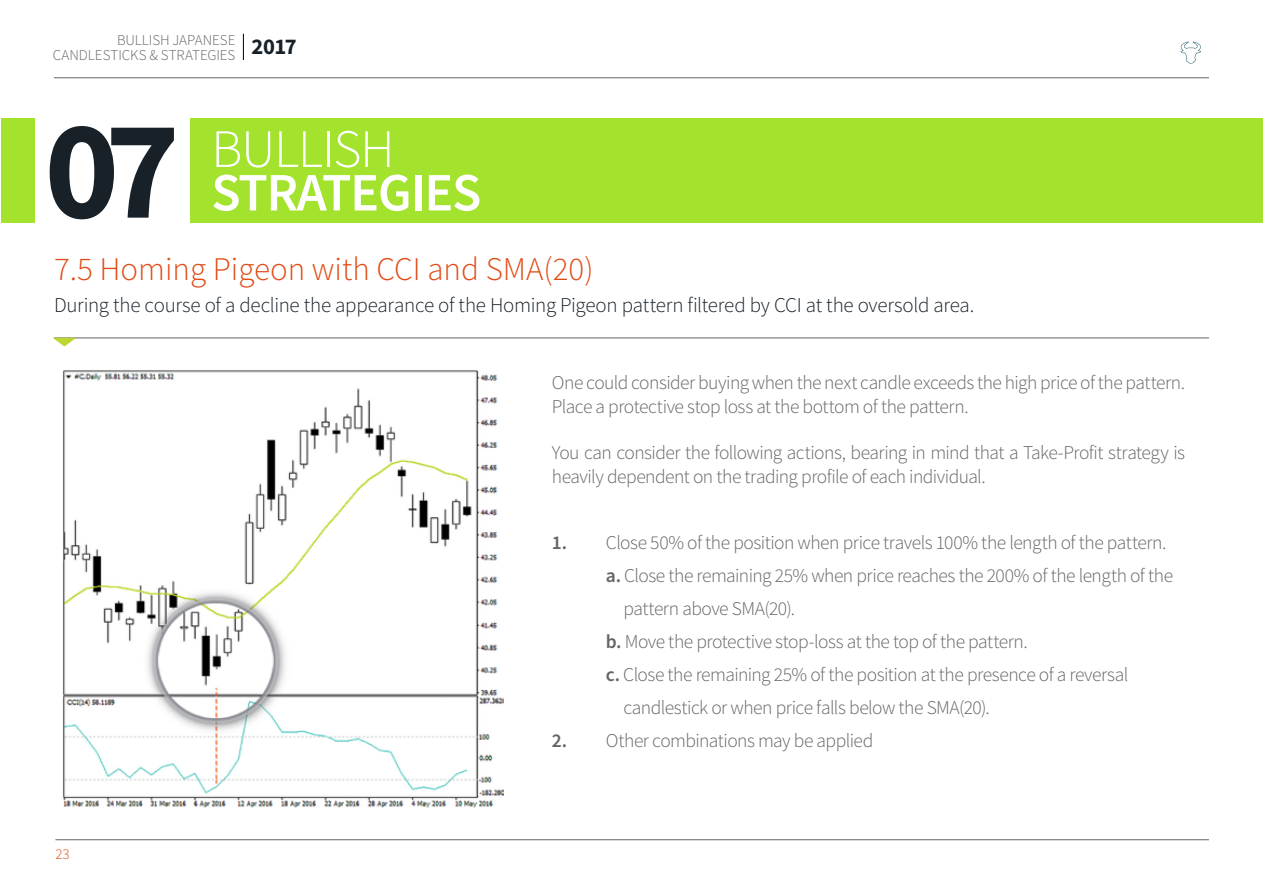
<style>
.page{position:relative;width:1263px;height:893px;background:#fff}
.page>*{position:absolute;margin:0;border:0;box-sizing:border-box;transform-origin:0 0}
.t1{font:700 141.6px "Source Sans Pro";color:#182128}
.t2{font:600 54px "Source Sans Pro";letter-spacing:-.025em;color:#fff}
.t3{font:300 54px "Source Sans Pro";letter-spacing:-.025em;color:#fff}
.t4{font:300 33px "Source Sans Pro";color:#e14c16}
.t5{font:300 21px "Source Sans Pro";letter-spacing:-.015em;color:#182128}
.t6{font:300 19.5px/23.4px "Source Sans Pro";letter-spacing:-.025em;color:#646567}
.t7{font:300 15px/15px "Source Sans Pro";letter-spacing:-.005em;color:#646567;text-align:center}
.t8{font:300 15px "Source Sans Pro";color:#e14c16}
.s1{font-weight:600}
</style>
<div class="page">
<svg style="left:243px;top:34px;width:1px;height:26px"></svg>
<hr style="left:54px;top:78px;width:1155px;height:1px;background:#646567">
<svg style="left:1180px;top:42px;width:21px;height:21px"></svg>
<hr style="left:55px;top:839px;width:1154px;height:1px;background:#646567">
<div style="left:190px;top:118px;width:1073px;height:105px;background:#a3e32e"></div>
<hr style="left:54px;top:338px;width:1155px;height:1px;background:#646567">
<svg style="left:53px;top:338px;width:23px;height:8px"></svg>
<img style="left:62px;top:370px;width:441px;height:438px">
<div style="left:1px;top:118px;width:33px;height:105px;background:#a3e32e"></div>
<p class="t7" style="left:53px;top:33px;width:245px">BULLISH JAPANESE<br>CANDLESTICKS &amp; STRATEGIES <sup>2017</sup></p>
<h1 class="t1" style="left:44px;top:75px;width:137px">07</h1>
<h2 class="t3" style="left:211px;top:116px;width:185px">BULLISH</h2>
<h2 class="t2" style="left:211px;top:157px;width:272px">STRATEGIES</h2>
<h3 class="t4" style="left:54px;top:249px;width:541px">7.5 Homing Pigeon with CCI and SMA(20)</h3>
<p class="t5" style="left:54px;top:292px;width:922px">During the course of a decline the appearance of the Homing Pigeon pattern filtered by CCI at the oversold area.</p>
<p class="t6" style="left:552px;top:371px;width:635px">One could consider buying when the next candle exceeds the high price of the pattern.<br>Place a protective stop loss at the bottom of the pattern.</p>
<p class="t6" style="left:552px;top:441px;width:635px">You can consider the following actions, bearing in mind that a Take-Profit strategy is heavily dependent on the trading profile of each individual.</p>
<p class="t8" style="left:55px;top:845px;width:16px">23</p>
<p class="t6" style="left:552px;top:531px;width:616px"><span class="s1">1.</span> Close 50% of the position when price travels 100% the length of the pattern.</p>
<p class="t6" style="left:606px;top:564px;width:569px"><span class="s1">a.</span> Close the remaining 25% when price reaches the 200% of the length of the</p>
<p class="t6" style="left:623px;top:597px;width:173px">pattern above SMA(20).</p>
<p class="t6" style="left:606px;top:630px;width:423px"><span class="s1">b.</span> Move the protective stop-loss at the top of the pattern.</p>
<p class="t6" style="left:606px;top:663px;width:524px"><span class="s1">c.</span> Close the remaining 25% of the position at the presence of a reversal</p>
<p class="t6" style="left:623px;top:696px;width:368px">candlestick or when price falls below the SMA(20).</p>
<p class="t6" style="left:552px;top:729px;width:323px"><span class="s1">2.</span> Other combinations may be applied</p>
</div>
